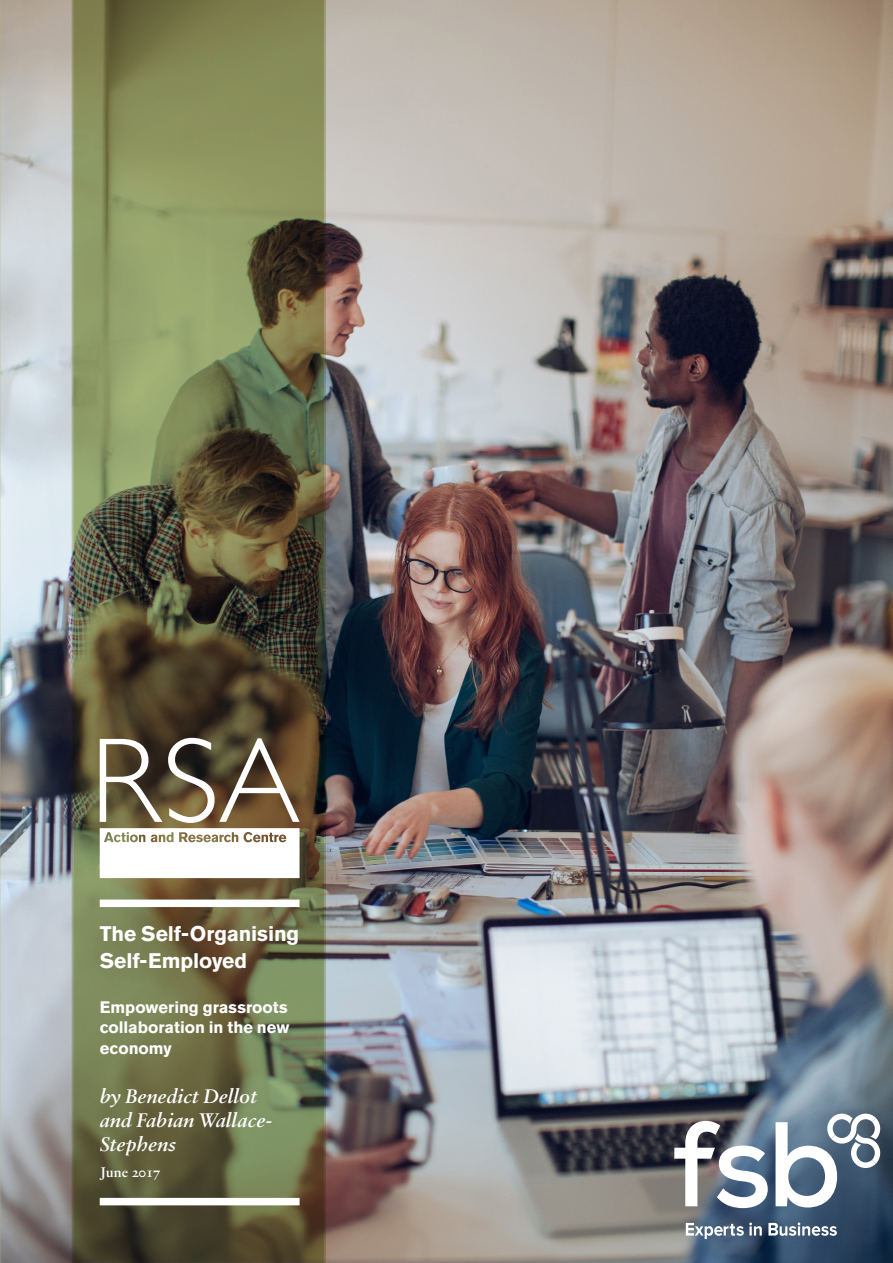
<style>
.page{position:relative;width:893px;height:1263px;background:#fff}
.page>*{position:absolute;margin:0;border:0;box-sizing:border-box;transform-origin:0 0}
.Author{font:italic 600 21px/24px "Sabon MT Std";color:#fff}
.Report_title{font:700 21px/27px "Akzidenz Grotesk Std";letter-spacing:-.005em;color:#fff}
.Report_title-2{font:700 16.5px/19.5px "Akzidenz Grotesk Std";color:#fff}
.Date{font:600 15px "Sabon MT Std";color:#fff}
</style>
<div class="page">
<img style="left:1px;top:0;width:892px;height:1263px">
<hr style="left:0;top:0;width:1px;height:1263px;background:#9c0159">
<svg style="left:72px;top:0;width:254px;height:1263px;background:#72734f"></svg>
<svg style="left:674px;top:1121px;width:94px;height:87px"></svg>
<svg style="left:686px;top:1222px;width:76px;height:17px"></svg>
<svg style="left:768px;top:1222px;width:69px;height:14px"></svg>
<svg style="left:776px;top:1113px;width:104px;height:94px"></svg>
<p class="Report_title" style="left:100px;top:920px;width:201px">The Self-Organising<br>Self-Employed</p>
<p class="Report_title-2" style="left:100px;top:997px;width:191px">Empowering grassroots collaboration in the new</p>
<p class="Report_title-2" style="left:100px;top:1038px;width:74px">economy</p>
<p class="Author" style="left:100px;top:1084px;width:174px">by Benedict Dellot and Fabian Wallace-<br>Stephens</p>
<p class="Date" style="left:100px;top:1162px;width:62px">June 2017</p>
</div>
